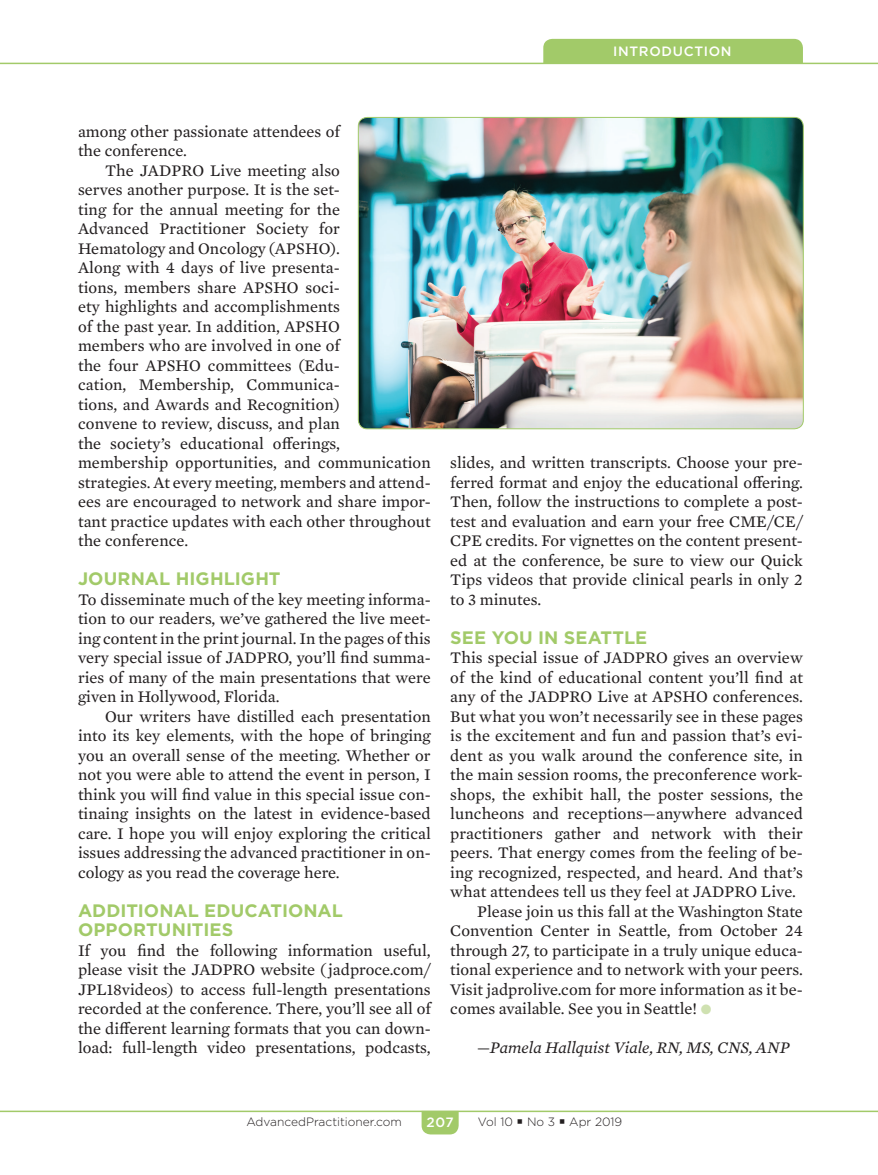
<style>
.page{position:relative;width:878px;height:1175px;background:#fff}
.page>*{position:absolute;margin:0;border:0;box-sizing:border-box;transform-origin:0 0}
.Subhead_1{font:700 18px/19.5px "Gotham";letter-spacing:.005em;color:#a2ca69}
.Body_txt_no-indent{font:16.5px/19.5px "Mercury Text G2";color:#231f20;text-align:justify}
.Body_txt{font:16.5px/19.5px "Mercury Text G2";letter-spacing:.005em;color:#231f20;text-align:justify}
.Body_txt-2{font:italic 16.5px "Mercury Text G2";color:#231f20}
.t1{font:500 13.5px "Gotham";letter-spacing:.05em;color:#fff}
.t2{font:300 12px "Gotham";color:#231f20}
.s1{color:#cfe1b1}
.s2{font-style:normal}
</style>
<div class="page">
<hr style="left:0;top:1110px;width:878px;height:2px;background:#a2ca69">
<svg style="left:421px;top:1110px;width:37px;height:24px"></svg>
<hr style="left:0;top:63px;width:878px;height:1px;background:#a2ca69">
<div style="left:543px;top:39px;width:259px;height:24px;background:#a2ca69"></div>
<img style="left:358px;top:117px;width:445px;height:312px">
<div style="left:358px;top:117px;width:445px;height:312px;border:1px solid #a2ca69;border-radius:9px"></div>
<p class="t1" style="left:613px;top:43px;width:120px">INTRODUCTION</p>
<p class="Body_txt_no-indent" style="left:78px;top:120px;width:263px">among other passionate attendees of the conference.</p>
<p class="Body_txt" style="left:78px;top:159px;width:354px;text-align:left;text-indent:27px">The JADPRO Live meeting also<br>serves another purpose. It is the set-<br>ting for the annual meeting for the<br>Advanced Practitioner Society for Hematology and Oncology (APSHO).<br>Along with 4 days of live presenta-<br>tions, members share APSHO soci-<br>ety highlights and accomplishments<br>of the past year. In addition, APSHO<br>members who are involved in one of<br>the four APSHO committees (Edu-<br>cation, Membership, Communica-<br>tions, and Awards and Recognition)<br>convene to review, discuss, and plan<br>the society’s educational offerings, membership opportunities, and communication strategies. At every meeting, members and attend&shy;ees are encouraged to network and share impor&shy;tant practice updates with each other throughout the conference.</p>
<p class="Subhead_1" style="left:78px;top:569px;width:204px">JOURNAL HIGHLIGHT</p>
<p class="Body_txt_no-indent" style="left:78px;top:588px;width:354px">To disseminate much of the key meeting informa&shy;tion to our readers, we’ve gathered the live meet&shy;ing content in the print journal. In the pages of this very special issue of JADPRO, you’ll find summa&shy;ries of many of the main presentations that were given in Hollywood, Florida.</p>
<p class="Body_txt" style="left:78px;top:705px;width:354px;text-indent:27px">Our writers have distilled each presentation into its key elements, with the hope of bringing you an overall sense of the meeting. Whether or not you were able to attend the event in person, I think you will find value in this special issue con&shy;tinaing insights on the latest in evidence-based care. I hope you will enjoy exploring the critical issues addressing the advanced practitioner in on&shy;cology as you read the coverage here.</p>
<p class="Subhead_1" style="left:78px;top:900px;width:266px">ADDITIONAL EDUCATIONAL<br>OPPORTUNITIES</p>
<p class="Body_txt_no-indent" style="left:78px;top:939px;width:354px">If you find the following information useful, please visit the JADPRO website ( jadproce.com/ JPL18videos) to access full-length presentations recorded at the conference. There, you’ll see all of the different learning formats that you can down&shy;load: full-length video presentations, podcasts,</p>
<p class="Body_txt_no-indent" style="left:450px;top:452px;width:354px">slides, and written transcripts. Choose your pre&shy;ferred format and enjoy the educational offering.<br>Then, follow the instructions to complete a post&shy;test and evaluation and earn your free CME/CE/ CPE credits. For vignettes on the content present&shy;ed at the conference, be sure to view our Quick Tips videos that provide clinical pearls in only 2 to 3 minutes.</p>
<p class="Subhead_1" style="left:450px;top:627px;width:198px">SEE YOU IN SEATTLE</p>
<p class="Body_txt_no-indent" style="left:450px;top:647px;width:354px">This special issue of JADPRO gives an overview of the kind of educational content you’ll find at any of the JADPRO Live at APSHO conferences.<br>But what you won’t necessarily see in these pages is the excitement and fun and passion that’s evi&shy;dent as you walk around the conference site, in the main session rooms, the preconference work&shy;shops, the exhibit hall, the poster sessions, the luncheons and receptions—anywhere advanced practitioners gather and network with their peers. That energy comes from the feeling of be&shy;ing recognized, respected, and heard. And that’s what attendees tell us they feel at JADPRO Live.</p>
<p class="Body_txt" style="left:450px;top:900px;width:354px;text-indent:27px">Please join us this fall at the Washington State Convention Center in Seattle, from October 24 through 27, to participate in a truly unique educa&shy;tional experience and to network with your peers.<br>Visit jadprolive.com for more information as it be&shy;comes available. See you in Seattle! <span class="s1">●</span></p>
<p class="Body_txt-2" style="left:477px;top:1036px;width:314px"><span class="s2">—</span>Pamela Hallquist Viale, RN, MS, CNS, ANP</p>
<p class="t2" style="left:246px;top:1114px;width:157px">AdvancedPractitioner.com</p>
<p class="t1" style="left:426px;top:1113px;width:29px">207</p>
<p class="t2" style="left:478px;top:1113px;width:146px">Vol 10 ▪ No 3 ▪ Apr 2019</p>
</div>
